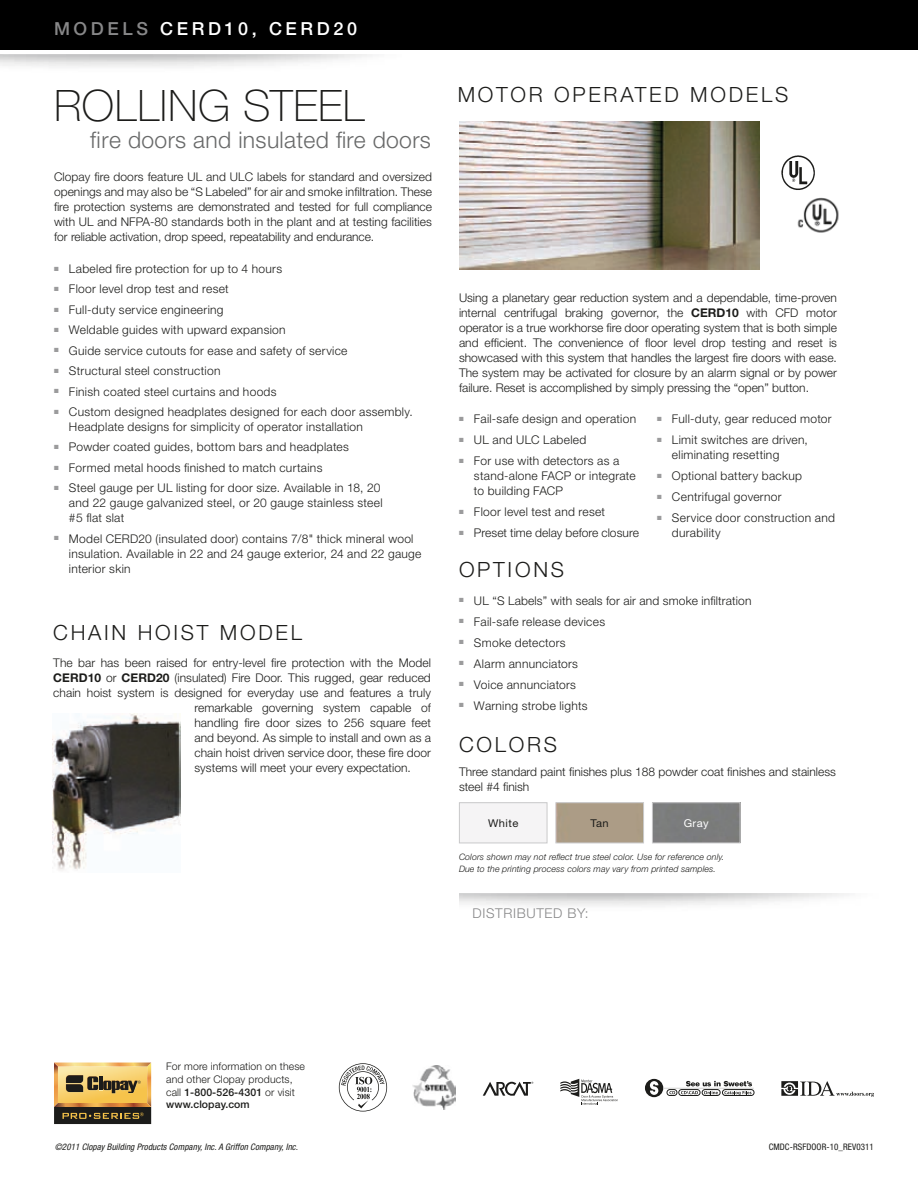
<style>
.page{position:relative;width:918px;height:1188px;background:#fff}
.page>*{position:absolute;margin:0;border:0;box-sizing:border-box;transform-origin:0 0}
.t1{font:100 43.35px "Helvetica Neue";letter-spacing:.015em;color:#1c1c1a}
.t2{font:300 22.95px "Helvetica Neue";letter-spacing:.015em;color:#686969}
.t3{font:300 21px "Helvetica Neue";letter-spacing:.13em;color:#1c1c1a}
.t4{font:500 18px "Helvetica Neue";letter-spacing:.2em;color:#fff}
.t5{font:300 13.5px "Helvetica Neue";letter-spacing:.05em;color:#878788}
.t6{font:300 12px/15px "Helvetica Neue";letter-spacing:.02em;color:#1c1c1a}
.t7{font:300 12px/15px "Helvetica Neue";color:#1c1c1a}
.t8{font:10.8px "Helvetica Neue";letter-spacing:.04em;color:#1c1c1a;scale:1.04 1}
.t9{font:10.8px "Helvetica Neue";color:#fff;scale:1.04 1}
.t10{font:300 10.5px/12.6px "Helvetica Neue";letter-spacing:.01em;color:#1c1c1a}
.t11{font:italic condensed 9px "Helvetica Neue";letter-spacing:.01em;color:#1c1c1a}
.t12{font:condensed 9px "Helvetica Neue";letter-spacing:.01em;color:#1c1c1a}
.t13{font:italic 300 8.85px/12px "Helvetica Neue";letter-spacing:.01em;color:#1c1c1a}
.s1{color:#878788}
.s2{font-weight:700}
.s3{font-weight:500}
</style>
<div class="page">
<img style="left:52px;top:713px;width:129px;height:158px">
<div style="left:0;top:0;width:918px;height:53px;background:#000"></div>
<div style="left:54px;top:1107px;width:97px;height:17px;background:#1c1c1a"></div>
<svg style="left:54px;top:1063px;width:97px;height:56px;background:#b0904f"></svg>
<img style="left:797px;top:197px;width:42px;height:36px">
<img style="left:781px;top:155px;width:34px;height:35px">
<div style="left:459px;top:803px;width:88px;height:40px;background:#f5f4f5"></div>
<div style="left:459px;top:802px;width:88px;height:41px;border:1px solid #c9c9ca"></div>
<div style="left:556px;top:802px;width:88px;height:41px;border:1px solid #c9c9ca"></div>
<div style="left:652px;top:802px;width:88px;height:41px;border:1px solid #c9c9ca"></div>
<svg style="left:483px;top:1082px;width:50px;height:14px"></svg>
<svg style="left:560px;top:1079px;width:58px;height:26px"></svg>
<svg style="left:781px;top:1081px;width:93px;height:16px"></svg>
<svg style="left:645px;top:1079px;width:110px;height:18px"></svg>
<img style="left:412px;top:1065px;width:44px;height:45px">
<hr style="left:0;top:51px;width:918px;height:3px;background:#fff">
<img style="left:459px;top:121px;width:300px;height:149px">
<svg style="left:339px;top:1063px;width:48px;height:49px"></svg>
<h3 class="t4" style="left:54px;top:18px;width:305px"><span class="s1">MODELS</span> CERD10, CERD20</h3>
<h1 class="t1" style="left:54px;top:81px;width:312px">ROLLING STEEL</h1>
<h2 class="t2" style="left:90px;top:126px;width:342px">fire doors and insulated fire doors</h2>
<p class="t6" style="left:54px;top:169px;width:379px;text-align:justify">Clopay fire doors feature UL and ULC labels for standard and oversized openings and may also be “S Labeled” for air and smoke infiltration. These fire protection systems are demonstrated and tested for full compliance with UL and NFPA-80 standards both in the plant and at testing facilities for reliable activation, drop speed, repeatability and endurance.</p>
<p class="t6" style="left:54px;top:261px;width:230px"><sup>■</sup> Labeled fire protection for up to 4 hours</p>
<p class="t6" style="left:54px;top:281px;width:176px"><sup>■</sup> Floor level drop test and reset</p>
<p class="t6" style="left:54px;top:302px;width:171px"><sup>■</sup> Full-duty service engineering</p>
<p class="t6" style="left:54px;top:322px;width:233px"><sup>■</sup> Weldable guides with upward expansion</p>
<p class="t6" style="left:54px;top:343px;width:295px"><sup>■</sup> Guide service cutouts for ease and safety of service</p>
<p class="t6" style="left:54px;top:363px;width:168px"><sup>■</sup> Structural steel construction</p>
<p class="t6" style="left:54px;top:384px;width:224px"><sup>■</sup> Finish coated steel curtains and hoods</p>
<p class="t6" style="left:69px;top:404px;width:345px;text-indent:-15px"><sup>■</sup> Custom designed headplates designed for each door assembly.<br>Headplate designs for simplicity of operator installation</p>
<p class="t6" style="left:54px;top:439px;width:296px"><sup>■</sup> Powder coated guides, bottom bars and headplates</p>
<p class="t6" style="left:54px;top:460px;width:270px"><sup>■</sup> Formed metal hoods finished to match curtains</p>
<p class="t6" style="left:69px;top:480px;width:315px;text-indent:-15px"><sup>■</sup> Steel gauge per UL listing for door size. Available in 18, 20 and 22 gauge galvanized steel, or 20 gauge stainless steel #5 flat slat</p>
<p class="t6" style="left:69px;top:531px;width:354px;text-indent:-15px"><sup>■</sup> Model CERD20 (insulated door) contains 7/8" thick mineral wool insulation. Available in 22 and 24 gauge exterior, 24 and 22 gauge interior skin</p>
<h3 class="t3" style="left:53px;top:620px;width:250px">CHAIN HOIST MODEL</h3>
<p class="t6" style="left:53px;top:655px;width:379px">The bar has been raised for entry-level fire protection with the Model</p>
<p class="t6" style="left:53px;top:670px;width:379px"><span class="s2">CERD10</span> or <span class="s2">CERD20</span> (insulated) Fire Door. This rugged, gear reduced</p>
<p class="t6" style="left:53px;top:685px;width:379px">chain hoist system is designed for everyday use and features a truly</p>
<p class="t6" style="left:194px;top:700px;width:238px">remarkable governing system capable of</p>
<p class="t6" style="left:194px;top:715px;width:238px">handling fire door sizes to 256 square feet</p>
<p class="t6" style="left:194px;top:730px;width:238px">and beyond. As simple to install and own as a</p>
<p class="t6" style="left:194px;top:745px;width:238px">chain hoist driven service door, these fire door</p>
<p class="t6" style="left:194px;top:760px;width:218px">systems will meet your every expectation.</p>
<h3 class="t3" style="left:458px;top:82px;width:332px">MOTOR OPERATED MODELS</h3>
<p class="t6" style="left:459px;top:290px;width:380px;text-align:justify">Using a planetary gear reduction system and a dependable, time-proven internal centrifugal braking governor, the <span class="s2">CERD10</span> with CFD motor operator is a true workhorse fire door operating system that is both simple and efficient. The convenience of floor level drop testing and reset is showcased with this system that handles the largest fire doors with ease.<br>The system may be activated for closure by an alarm signal or by power failure. Reset is accomplished by simply pressing the “open” button.</p>
<p class="t6" style="left:459px;top:411px;width:179px"><sup>■</sup> Fail-safe design and operation</p>
<p class="t6" style="left:459px;top:432px;width:129px"><sup>■</sup> UL and ULC Labeled</p>
<p class="t6" style="left:474px;top:453px;width:163px;text-indent:-15px"><sup>■</sup> For use with detectors as a stand-alone FACP or integrate to building FACP</p>
<p class="t6" style="left:459px;top:504px;width:148px"><sup>■</sup> Floor level test and reset</p>
<p class="t6" style="left:459px;top:525px;width:181px"><sup>■</sup> Preset time delay before closure</p>
<p class="t6" style="left:657px;top:411px;width:176px"><sup>■</sup> Full-duty, gear reduced motor</p>
<p class="t6" style="left:672px;top:432px;width:137px;text-indent:-15px"><sup>■</sup> Limit switches are driven, eliminating resetting</p>
<p class="t6" style="left:657px;top:468px;width:147px"><sup>■</sup> Optional battery backup</p>
<p class="t6" style="left:657px;top:489px;width:126px"><sup>■</sup> Centrifugal governor</p>
<p class="t6" style="left:672px;top:510px;width:164px;text-indent:-15px"><sup>■</sup> Service door construction and durability</p>
<h3 class="t3" style="left:459px;top:557px;width:107px">OPTIONS</h3>
<p class="t6" style="left:459px;top:593px;width:294px"><sup>■</sup> UL “S Labels” with seals for air and smoke infiltration</p>
<p class="t6" style="left:459px;top:614px;width:148px"><sup>■</sup> Fail-safe release devices</p>
<p class="t6" style="left:459px;top:635px;width:108px"><sup>■</sup> Smoke detectors</p>
<p class="t6" style="left:459px;top:656px;width:121px"><sup>■</sup> Alarm annunciators</p>
<p class="t6" style="left:459px;top:677px;width:119px"><sup>■</sup> Voice annunciators</p>
<p class="t6" style="left:459px;top:698px;width:130px"><sup>■</sup> Warning strobe lights</p>
<h3 class="t3" style="left:459px;top:732px;width:100px">COLORS</h3>
<p class="t7" style="left:459px;top:764px;width:378px">Three standard paint finishes plus 188 powder coat finishes and stainless steel #4 finish</p>
<p class="t8" style="left:488px;top:817px;width:31px">White</p>
<p class="t8" style="left:591px;top:817px;width:19px">Tan</p>
<p class="t9" style="left:684px;top:817px;width:26px">Gray</p>
<p class="t13" style="left:459px;top:851px;width:267px">Colors shown may not reflect true steel color. Use for reference only.<br>Due to the printing process colors may vary from printed samples.</p>
<p class="t5" style="left:472px;top:905px;width:118px">DISTRIBUTED BY:</p>
<p class="t10" style="left:166px;top:1060px;width:140px">For more information on these and other Clopay products, call <span class="s3">1-800-526-4301</span> or visit <span class="s3">www.clopay.com</span></p>
<p class="t11" style="left:55px;top:1142px;width:245px">©2011 Clopay Building Products Company, Inc. A Griffon Company, Inc.</p>
<p class="t12" style="left:769px;top:1142px;width:107px">CMDC-RSFDOOR-10_REV0311</p>
</div>
